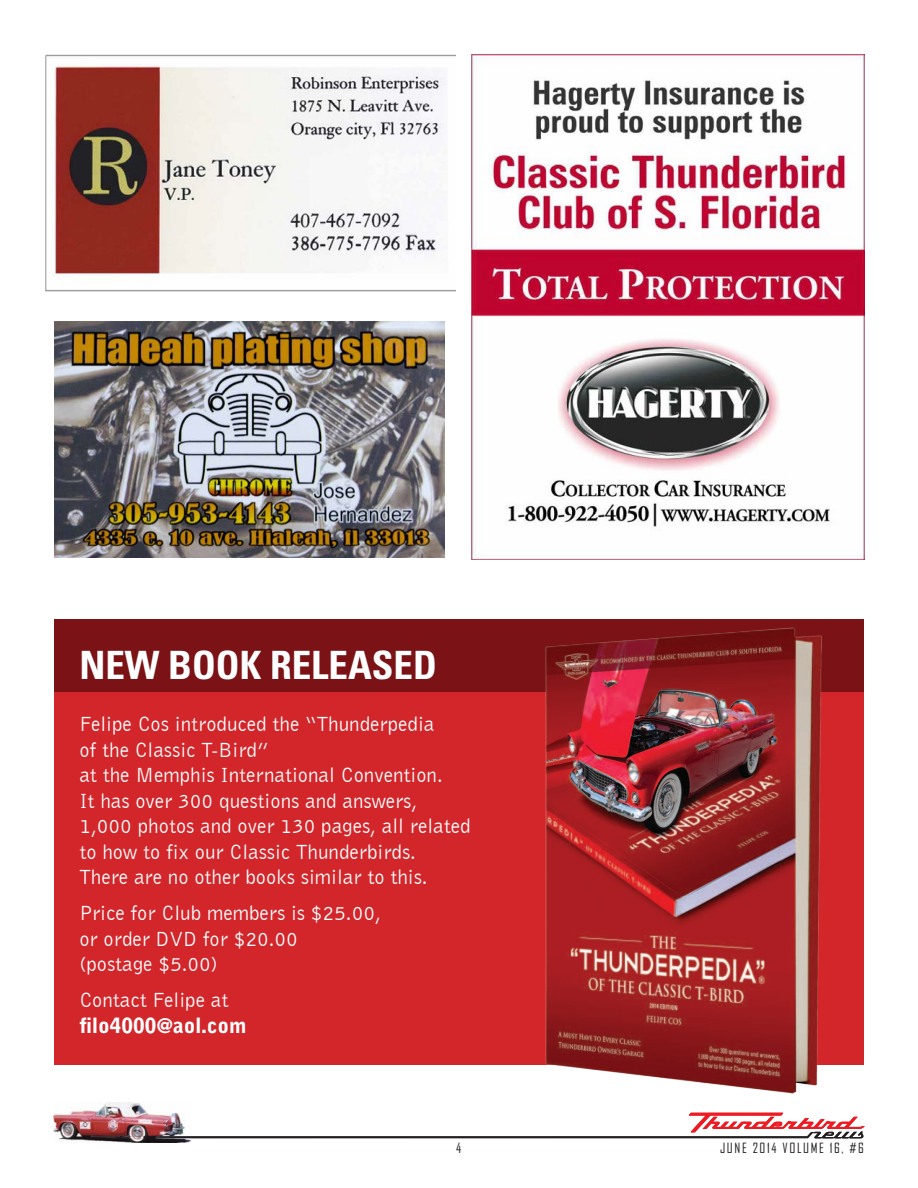
<style>
.page{position:relative;width:918px;height:1188px;background:#fff}
.page>*{position:absolute;margin:0;border:0;box-sizing:border-box;transform-origin:0 0}
.t1{font:700 condensed 39px "Univers";color:#fff}
.t2{font:21px/25.5px "Bell Gothic BT";color:#fff}
.t3{font:900 21px "Bell Gothic Std";color:#fff}
.t4{font:13.5px "Agency FB";letter-spacing:.12em;color:#231f20}
</style>
<div class="page">
<img style="left:53px;top:1102px;width:138px;height:41px">
<svg style="left:115px;top:1113px;width:750px;height:25px"></svg>
<img style="left:472px;top:54px;width:392px;height:506px">
<img style="left:45px;top:54px;width:410px;height:238px">
<img style="left:54px;top:322px;width:391px;height:235px">
<div style="left:54px;top:619px;width:810px;height:446px;background:#d2262b"></div>
<div style="left:54px;top:619px;width:810px;height:72px;background:#7a1216"></div>
<img style="left:531px;top:627px;width:308px;height:467px">
<p class="t1" style="left:79px;top:641px;width:359px">NEW BOOK RELEASED</p>
<p class="t2" style="left:79px;top:711px;width:357px">Felipe Cos introduced the “Thunderpedia</p>
<p class="t2" style="left:79px;top:737px;width:191px">of the Classic T-Bird”</p>
<p class="t2" style="left:79px;top:762px;width:365px">at the Memphis International Convention.</p>
<p class="t2" style="left:79px;top:787px;width:393px">It has over 300 questions and answers,<br>1,000 photos and over 130 pages, all related to how to fix our Classic Thunderbirds.</p>
<p class="t2" style="left:79px;top:864px;width:350px">There are no other books similar to this.</p>
<p class="t2" style="left:79px;top:900px;width:303px">Price for Club members is $25.00,</p>
<p class="t2" style="left:79px;top:925px;width:220px">or order DVD for $20.00</p>
<p class="t2" style="left:79px;top:951px;width:140px">(postage $5.00)</p>
<p class="t2" style="left:79px;top:987px;width:151px">Contact Felipe at</p>
<p class="t3" style="left:79px;top:1013px;width:169px">filo4000@aol.com</p>
<p class="t4" style="left:456px;top:1140px;width:7px">4</p>
<p class="t4" style="left:720px;top:1140px;width:145px">JUNE 2014 VOLUME 16, #6</p>
</div>
